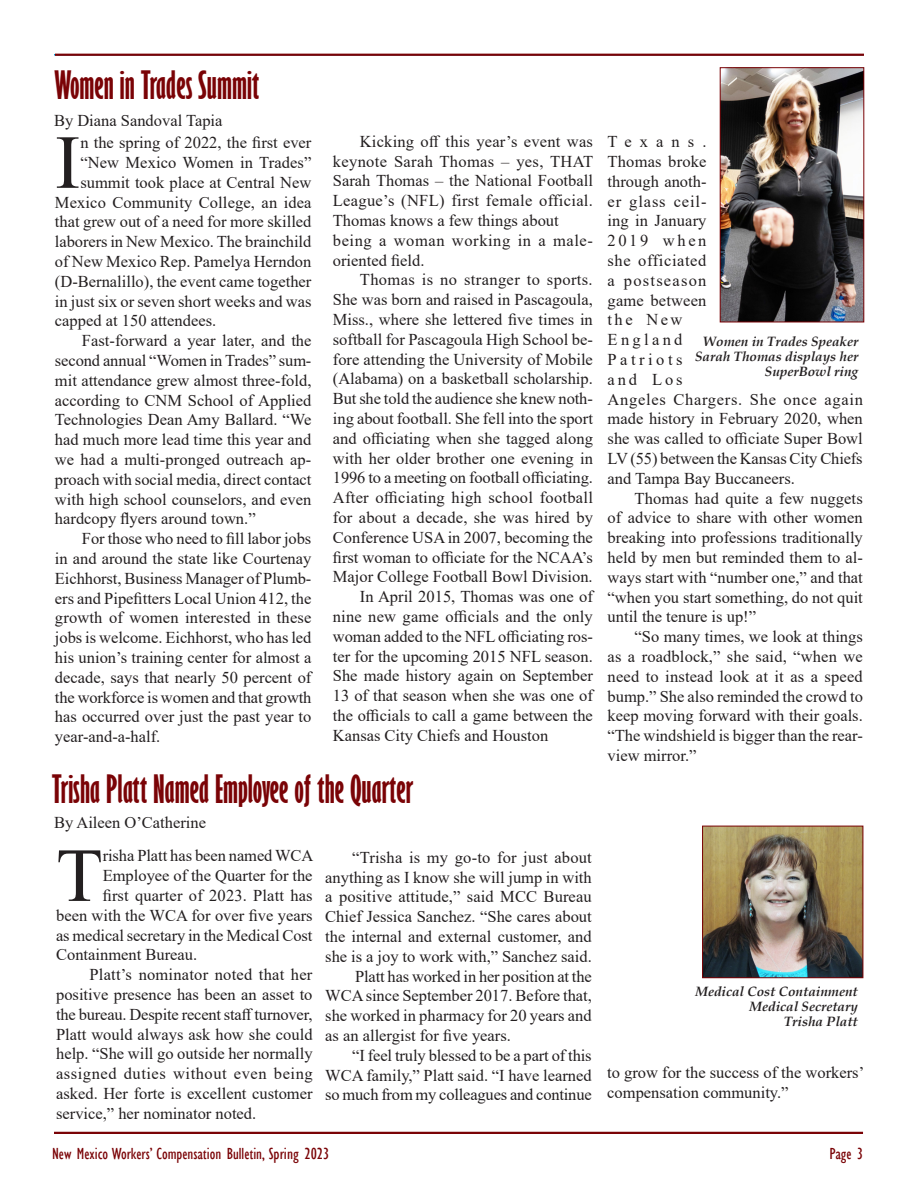
<style>
.page{position:relative;width:918px;height:1188px;background:#fff}
.page>*{position:absolute;margin:0;border:0;box-sizing:border-box;transform-origin:0 0}
.Bulletin_Text{font:76.35px "Times New Roman";color:#231f20}
.Bulletin_Heading{font:700 extra-condensed 36px "Gill Sans";color:#7a0306}
.Bulletin_Text-2{font:16.5px/19.8px "Times New Roman";color:#231f20;text-align:justify}
.t1{font:condensed 16.5px "Gill Sans";color:#7a0306}
.Bulletin_Text-3{font:16.5px/19.8px "Times New Roman";letter-spacing:.035em;color:#231f20}
.Byline{font:16.5px "Times New Roman";color:#231f20}
.photo_captions{font:italic 700 13.5px/15px "Book Antiqua";color:#231f20;text-align:right}
</style>
<div class="page">
<hr style="left:54px;top:54px;width:809px;height:2px;background:#00aeef">
<hr style="left:55px;top:54px;width:809px;height:2px;background:#7a0306">
<hr style="left:54px;top:1132px;width:809px;height:2px;background:#7a0306">
<img style="left:722px;top:70px;width:140px;height:250px">
<div style="left:720px;top:68px;width:144px;height:254px;border:1px solid #7a0306"></div>
<img style="left:704px;top:828px;width:157px;height:148px">
<div style="left:702px;top:826px;width:161px;height:152px;border:1px solid #7a0306"></div>
<p class="Bulletin_Heading" style="left:54px;top:63px;width:207px">Women in Trades Summit</p>
<p class="Byline" style="left:54px;top:109px;width:170px">By Diana Sandoval Tapia</p>
<p class="Bulletin_Text" style="left:55px;top:108px;width:27px">I</p>
<p class="Bulletin_Text-2" style="left:80px;top:132px;width:233px">n the spring of 2022, the first ever</p>
<p class="Bulletin_Text-2" style="left:80px;top:152px;width:233px">“New Mexico Women in Trades”</p>
<p class="Bulletin_Text-2" style="left:80px;top:172px;width:233px">summit took place at Central New</p>
<p class="Bulletin_Text-2" style="left:55px;top:192px;width:258px">Mexico Community College, an idea</p>
<p class="Bulletin_Text-2" style="left:55px;top:211px;width:258px">that grew out of a need for more skilled</p>
<p class="Bulletin_Text-2" style="left:55px;top:231px;width:258px">laborers in New Mexico. The brainchild</p>
<p class="Bulletin_Text-2" style="left:55px;top:251px;width:258px">of New Mexico Rep. Pamelya Herndon</p>
<p class="Bulletin_Text-2" style="left:55px;top:271px;width:258px">(D-Bernalillo), the event came together</p>
<p class="Bulletin_Text-2" style="left:55px;top:291px;width:258px">in just six or seven short weeks and was</p>
<p class="Bulletin_Text-2" style="left:55px;top:310px;width:163px">capped at 150 attendees.</p>
<p class="Bulletin_Text-2" style="left:55px;top:330px;width:258px;text-indent:27px">Fast-forward a year later, and the second annual “Women in Trades” sum&shy;mit attendance grew almost three-fold, according to CNM School of Applied Technologies Dean Amy Ballard. “We had much more lead time this year and we had a multi-pronged outreach ap&shy;proach with social media, direct contact with high school counselors, and even hardcopy flyers around town.”</p>
<p class="Bulletin_Text-2" style="left:55px;top:528px;width:258px;text-indent:27px">For those who need to fill labor jobs in and around the state like Courtenay Eichhorst, Business Manager of Plumb&shy;ers and Pipefitters Local Union 412, the growth of women interested in these jobs is welcome. Eichhorst, who has led his union’s training center for almost a decade, says that nearly 50 percent of the workforce is women and that growth has occurred over just the past year to year-and-a-half.</p>
<p class="Bulletin_Text-2" style="left:333px;top:131px;width:262px;text-indent:27px">Kicking off this year’s event was keynote Sarah Thomas – yes, THAT Sarah Thomas – the National Football League’s (NFL) first female official.<br>Thomas knows a few things about</p>
<p class="Bulletin_Text-3" style="left:333px;top:230px;width:262px">being a woman working in a male&shy;oriented field.</p>
<p class="Bulletin_Text-2" style="left:333px;top:269px;width:262px;text-indent:27px">Thomas is no stranger to sports.<br>She was born and raised in Pascagoula, Miss., where she lettered five times in softball for Pascagoula High School be&shy;fore attending the University of Mobile (Alabama) on a basketball scholarship.<br>But she told the audience she knew noth&shy;ing about football. She fell into the sport and officiating when she tagged along with her older brother one evening in 1996 to a meeting on football officiating.<br>After officiating high school football for about a decade, she was hired by Conference USA in 2007, becoming the first woman to officiate for the NCAA’s Major College Football Bowl Division.</p>
<p class="Bulletin_Text-2" style="left:333px;top:586px;width:262px;text-indent:27px">In April 2015, Thomas was one of nine new game officials and the only woman added to the NFL officiating ros&shy;ter for the upcoming 2015 NFL season.<br>She made history again on September 13 of that season when she was one of the officials to call a game between the Kansas City Chiefs and Houston</p>
<p class="Bulletin_Heading" style="left:52px;top:767px;width:363px">Trisha Platt Named Employee of the Quarter</p>
<p class="Bulletin_Text-2" style="left:54px;top:812px;width:154px">By Aileen O’Catherine</p>
<p class="Bulletin_Text" style="left:56px;top:822px;width:48px">T</p>
<p class="Bulletin_Text-2" style="left:103px;top:845px;width:212px">risha Platt has been named WCA</p>
<p class="Bulletin_Text-2" style="left:103px;top:865px;width:211px">Employee of the Quarter for the</p>
<p class="Bulletin_Text-2" style="left:103px;top:885px;width:211px">first quarter of 2023. Platt has</p>
<p class="Bulletin_Text-2" style="left:56px;top:905px;width:258px">been with the WCA for over five years</p>
<p class="Bulletin_Text-2" style="left:56px;top:925px;width:258px">as medical secretary in the Medical Cost</p>
<p class="Bulletin_Text-2" style="left:56px;top:944px;width:143px">Containment Bureau.</p>
<p class="Bulletin_Text-2" style="left:56px;top:964px;width:258px;text-indent:33px">Platt’s nominator noted that her positive presence has been an asset to the bureau. Despite recent staff turnover, Platt would always ask how she could help. “She will go outside her normally assigned duties without even being asked. Her forte is excellent customer service,” her nominator noted.</p>
<p class="Bulletin_Text-2" style="left:325px;top:847px;width:268px;text-indent:27px">“Trisha is my go-to for just about anything as I know she will jump in with a positive attitude,” said MCC Bureau Chief Jessica Sanchez. “She cares about the internal and external customer, and she is a joy to work with,” Sanchez said.</p>
<p class="Bulletin_Text-2" style="left:325px;top:966px;width:268px;text-indent:30px">Platt has worked in her position at the WCA since September 2017. Before that, she worked in pharmacy for 20 years and as an allergist for five years.</p>
<p class="Bulletin_Text-2" style="left:325px;top:1045px;width:268px;text-indent:27px">“I feel truly blessed to be a part of this WCA family,” Platt said. “I have learned so much from my colleagues and continue</p>
<p class="Bulletin_Text-2" style="left:608px;top:131px;width:257px;text-align:left">Texans.<br>Thomas broke<br>through anoth-<br>er glass ceil-<br>ing in January<br>2019 when<br>she officiated<br>a postseason<br>game between<br>the New<br>England<br>Patriots<br>and Los<br>Angeles Chargers. She once again made history in February 2020, when she was called to officiate Super Bowl<br>LV (55) between the Kansas City Chiefs and Tampa Bay Buccaneers.</p>
<p class="Bulletin_Text-2" style="left:608px;top:488px;width:257px;text-indent:27px">Thomas had quite a few nuggets of advice to share with other women breaking into professions traditionally held by men but reminded them to al&shy;ways start with “number one,” and that “when you start something, do not quit until the tenure is up!”</p>
<p class="Bulletin_Text-2" style="left:608px;top:626px;width:257px;text-indent:27px">“So many times, we look at things as a roadblock,” she said, “when we need to instead look at it as a speed bump.” She also reminded the crowd to keep moving forward with their goals. “The windshield is bigger than the rear&shy;view mirror.”</p>
<p class="photo_captions" style="left:695px;top:333px;width:165px">Women in Trades Speaker<br>Sarah Thomas displays her<br>SuperBowl ring</p>
<p class="photo_captions" style="left:695px;top:983px;width:164px">Medical Cost Containment</p>
<p class="photo_captions" style="left:750px;top:998px;width:110px">Medical Secretary</p>
<p class="photo_captions" style="left:784px;top:1013px;width:75px">Trisha Platt</p>
<p class="Bulletin_Text-2" style="left:607px;top:1062px;width:258px">to grow for the success of the workers’ compensation community.”</p>
<p class="t1" style="left:52px;top:1144px;width:279px">New Mexico Workers’ Compensation Bulletin, Spring 2023</p>
<p class="t1" style="left:829px;top:1144px;width:35px">Page 3</p>
</div>
